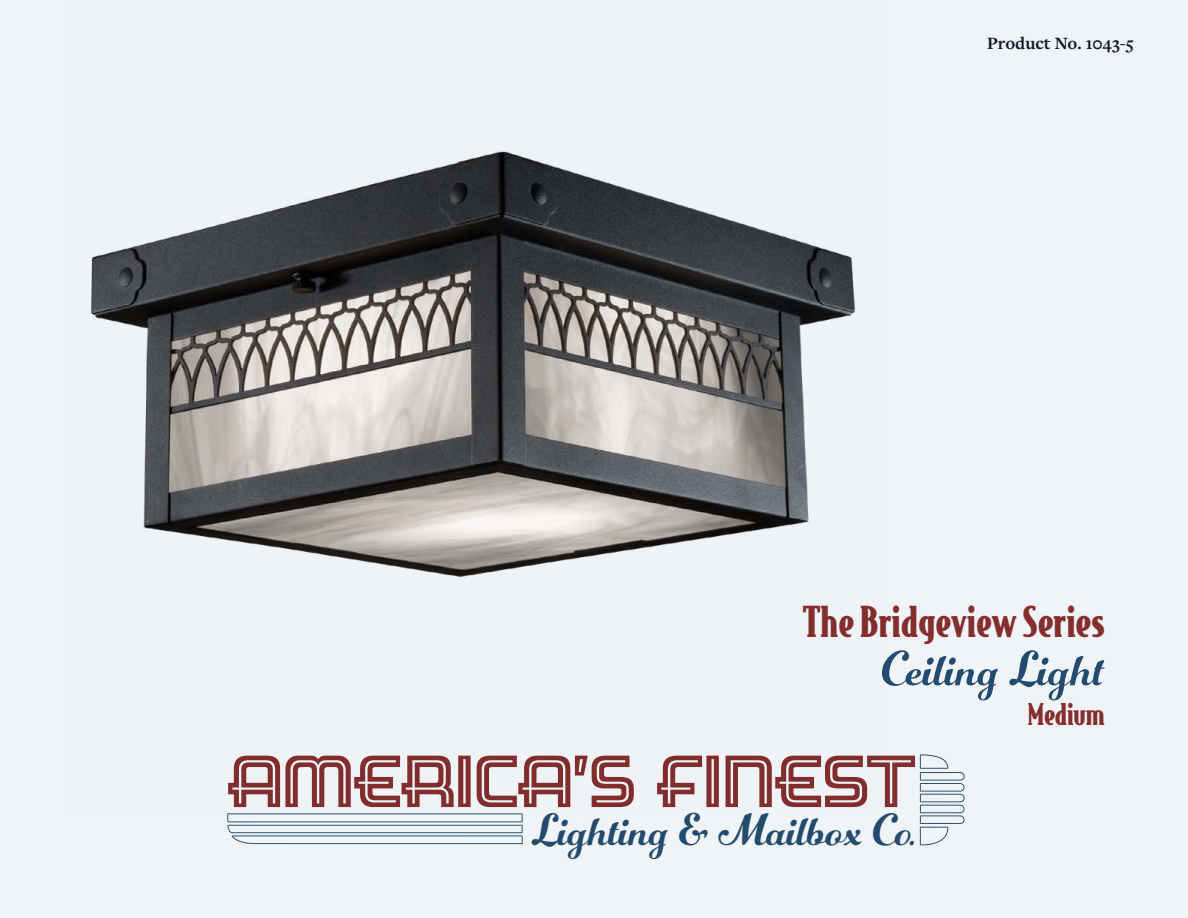
<style>
.page{position:relative;width:1188px;height:918px;background:#f1f4f7}
.page>*{position:absolute;margin:0;border:0;box-sizing:border-box;transform-origin:0 0}
.t1{font:70.8px "Hotel";letter-spacing:-.005em;color:#832e2e}
.t2{font:51px "Number Five Smooth";color:#224b6f}
.t3{font:46.95px "Number Five Smooth";color:#224b6e}
.t4{font:900 40.5px "Bodega Serif";color:#842e2e}
.t5{font:900 28.5px "Bodega Serif";color:#842e2e}
.t6{font:700 18px "Freight Text Pro";color:#131a2d}
</style>
<div class="page">
<svg style="left:227px;top:813px;width:296px;height:31px"></svg>
<svg style="left:920px;top:754px;width:45px;height:91px"></svg>
<img style="left:91px;top:151px;width:765px;height:427px">
<p class="t6" style="left:987px;top:31px;width:148px">Product No. 1043-5</p>
<p class="t4" style="left:803px;top:595px;width:303px">The Bridgeview Series</p>
<p class="t2" style="left:882px;top:638px;width:224px">Ceiling Light</p>
<h1 class="t1" style="left:227px;top:744px;width:691px">AMERICA’S FINEST</h1>
<p class="t3" style="left:532px;top:801px;width:386px">Lighting &amp; Mailbox Co.</p>
<p class="t5" style="left:1028px;top:695px;width:78px">Medium</p>
</div>
